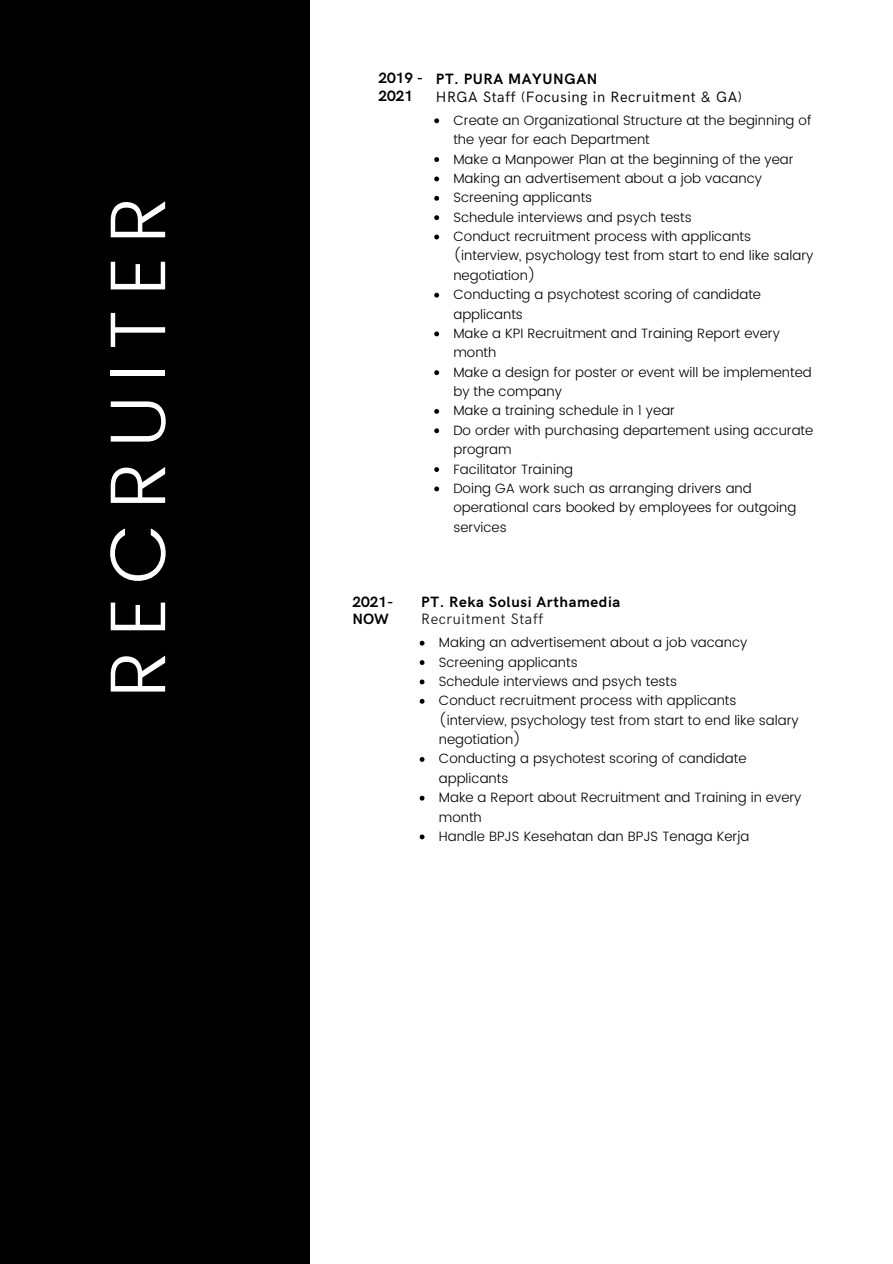
<style>
.page{position:relative;width:893px;height:1264px;background:#fff}
.page>*{position:absolute;margin:0;border:0;box-sizing:border-box;transform-origin:0 0}
.t1{font:300 78.9px "Poppins";letter-spacing:.175em;color:#fff}
.t2{font:700 15px/17.5px "HK Grotesk";letter-spacing:.04em;color:#000}
.t3{font:15px "HK Grotesk";letter-spacing:.04em;color:#000}
.t4{font:300 15px "HK Grotesk";letter-spacing:.04em;color:#000}
.t5{font:700 15px/17.5px "HK Grotesk";color:#000}
.t6{font:300 13.5px/19.4px "Poppins";color:#000}
</style>
<div class="page">
<div style="left:0;top:0;width:310px;height:1263px;background:#000"></div>
<svg style="left:434px;top:118px;width:5px;height:5px"></svg>
<svg style="left:434px;top:157px;width:5px;height:5px"></svg>
<svg style="left:434px;top:176px;width:5px;height:5px"></svg>
<svg style="left:434px;top:196px;width:5px;height:5px"></svg>
<svg style="left:434px;top:215px;width:5px;height:5px"></svg>
<svg style="left:434px;top:235px;width:5px;height:4px"></svg>
<svg style="left:434px;top:293px;width:5px;height:4px"></svg>
<svg style="left:434px;top:331px;width:5px;height:5px"></svg>
<svg style="left:434px;top:370px;width:5px;height:5px"></svg>
<svg style="left:434px;top:409px;width:5px;height:5px"></svg>
<svg style="left:434px;top:428px;width:5px;height:5px"></svg>
<svg style="left:434px;top:467px;width:5px;height:5px"></svg>
<svg style="left:434px;top:486px;width:5px;height:5px"></svg>
<svg style="left:419px;top:640px;width:5px;height:5px"></svg>
<svg style="left:419px;top:660px;width:5px;height:5px"></svg>
<svg style="left:419px;top:679px;width:5px;height:5px"></svg>
<svg style="left:419px;top:699px;width:5px;height:4px"></svg>
<svg style="left:419px;top:757px;width:5px;height:4px"></svg>
<svg style="left:419px;top:795px;width:5px;height:5px"></svg>
<svg style="left:419px;top:834px;width:5px;height:5px"></svg>
<p class="t1" style="left:92px;top:697px;width:503px;rotate:-90deg">RECRUITER</p>
<p class="t5" style="left:378px;top:70px;width:46px">2019 -<br>2021</p>
<p class="t2" style="left:436px;top:71px;width:163px">PT. PURA MAYUNGAN</p>
<p class="t3" style="left:436px;top:88px;width:307px">HRGA Staff (Focusing in Recruitment &amp; GA)</p>
<p class="t6" style="left:453px;top:110px;width:359px">Create an Organizational Structure at the beginning of the year for each Department</p>
<p class="t6" style="left:453px;top:149px;width:342px">Make a Manpower Plan at the beginning of the year</p>
<p class="t6" style="left:453px;top:169px;width:310px">Making an advertisement about a job vacancy</p>
<p class="t6" style="left:453px;top:188px;width:140px">Screening applicants</p>
<p class="t6" style="left:453px;top:207px;width:240px">Schedule interviews and psych tests</p>
<p class="t6" style="left:453px;top:227px;width:361px">Conduct recruitment process with applicants (interview, psychology test from start to end like salary negotiation)</p>
<p class="t6" style="left:453px;top:285px;width:309px">Conducting a psychotest scoring of candidate applicants</p>
<p class="t6" style="left:453px;top:323px;width:328px">Make a KPI Recruitment and Training Report every month</p>
<p class="t6" style="left:453px;top:362px;width:360px">Make a design for poster or event will be implemented by the company</p>
<p class="t6" style="left:453px;top:401px;width:223px">Make a training schedule in 1 year</p>
<p class="t6" style="left:453px;top:420px;width:361px">Do order with purchasing departement using accurate program</p>
<p class="t6" style="left:453px;top:459px;width:121px">Facilitator Training</p>
<p class="t6" style="left:453px;top:478px;width:344px">Doing GA work such as arranging drivers and operational cars booked by employees for outgoing services</p>
<p class="t2" style="left:352px;top:593px;width:43px">2021-<br>NOW</p>
<p class="t2" style="left:421px;top:593px;width:200px">PT. Reka Solusi Arthamedia</p>
<p class="t4" style="left:421px;top:610px;width:124px">Recruitment Staff</p>
<p class="t6" style="left:439px;top:633px;width:310px">Making an advertisement about a job vacancy</p>
<p class="t6" style="left:439px;top:652px;width:140px">Screening applicants</p>
<p class="t6" style="left:439px;top:671px;width:240px">Schedule interviews and psych tests</p>
<p class="t6" style="left:439px;top:691px;width:361px">Conduct recruitment process with applicants (interview, psychology test from start to end like salary negotiation)</p>
<p class="t6" style="left:439px;top:749px;width:309px">Conducting a psychotest scoring of candidate applicants</p>
<p class="t6" style="left:439px;top:787px;width:364px">Make a Report about Recruitment and Training in every month</p>
<p class="t6" style="left:439px;top:826px;width:312px">Handle BPJS Kesehatan dan BPJS Tenaga Kerja</p>
</div>
